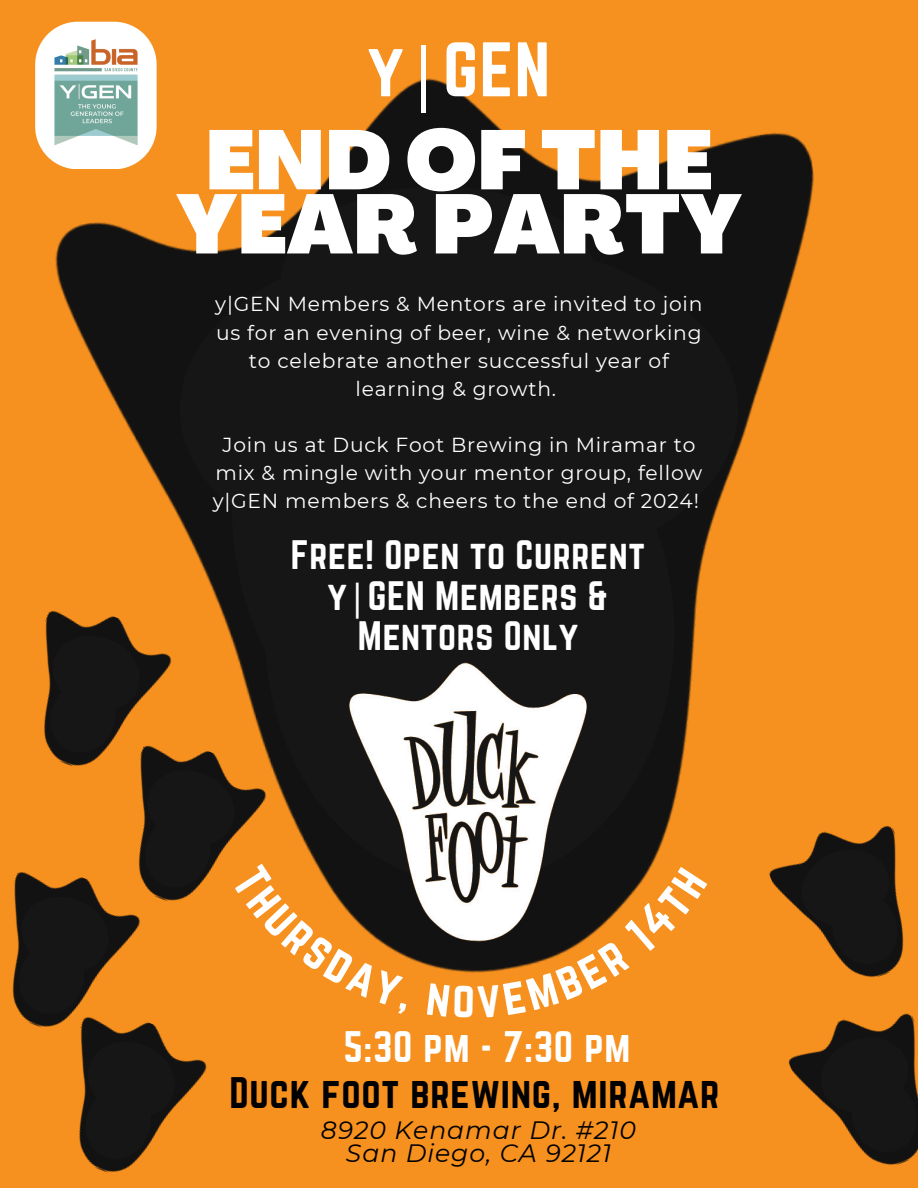
<style>
.page{position:relative;width:918px;height:1188px;background:#f6901e}
.page>*{position:absolute;margin:0;border:0;box-sizing:border-box;transform-origin:0 0}
.t1{font:900 82.5px/64.2px "Agrandir";color:#fff;text-align:center}
.t2{font:67.5px "Norwester";color:#fff}
.t3{font:38.55px "Norwester";letter-spacing:.02em;color:#000}
.t4{font:38.55px "Norwester";letter-spacing:.02em;color:#fff}
.t5{font:36px/40.5px "Norwester";letter-spacing:.02em;color:#fff;text-align:center}
.t6{font:italic 25.05px/23.1px "Montserrat";letter-spacing:.04em;color:#000;text-align:center}
.t7{font:20.25px/28.2px "Montserrat";letter-spacing:.04em;color:#fff;text-align:center}
.s1{font-family:"Noto Sans"}
</style>
<div class="page">
<img style="left:55px;top:78px;width:759px;height:789px">
<div style="left:180px;top:239px;width:558px;height:340px;background:#161616;border-radius:50%"></div>
<div style="left:281px;top:186px;width:317px;height:193px;background:#161616;border-radius:50%"></div>
<svg style="left:209px;top:264px;width:460px;height:541px"></svg>
<img style="left:299px;top:633px;width:338px;height:333px">
<img style="left:79px;top:1022px;width:128px;height:151px">
<svg style="left:81px;top:1037px;width:99px;height:127px"></svg>
<img style="left:12px;top:855px;width:136px;height:192px">
<svg style="left:15px;top:891px;width:99px;height:127px;background:#352616"></svg>
<img style="left:95px;top:729px;width:179px;height:192px">
<img style="left:44px;top:594px;width:135px;height:192px">
<svg style="left:46px;top:630px;width:99px;height:127px;background:#392816"></svg>
<img style="left:788px;top:1013px;width:127px;height:152px">
<svg style="left:816px;top:1032px;width:102px;height:125px"></svg>
<img style="left:762px;top:808px;width:142px;height:169px">
<svg style="left:796px;top:844px;width:106px;height:125px"></svg>
<svg style="left:35px;top:22px;width:122px;height:147px"></svg>
<img style="left:40px;top:29px;width:112px;height:126px">
<svg style="left:141px;top:765px;width:265px;height:249px"></svg>
<svg style="left:427px;top:867px;width:224px;height:106px"></svg>
<h2 class="t2" style="left:368px;top:29px;width:184px">y<span class="s1">|</span>GEN</h2>
<p class="t1" style="left:176px;top:137px;width:567px">END OF THE<br>YEAR PARTY</p>
<p class="t7" style="left:215px;top:290px;width:489px">y|GEN Members &amp; Mentors are invited to join us for an evening of beer, wine &amp; networking to celebrate another successful year of learning &amp; growth.</p>
<p class="t7" style="left:213px;top:431px;width:491px">Join us at Duck Foot Brewing in Miramar to mix &amp; mingle with your mentor group, fellow y|GEN members &amp; cheers to the end of 2024!</p>
<h3 class="t5" style="left:291px;top:535px;width:356px">Free! Open to Current y<span class="s1">|</span>GEN Members &amp;<br>Mentors Only</h3>
<h3 class="t4" style="left:343px;top:1023px;width:288px">5:30 pm - 7:30 pm</h3>
<h3 class="t3" style="left:230px;top:1070px;width:491px">Duck foot brewing, miramar</h3>
<p class="t6" style="left:321px;top:1118px;width:317px">8920 Kenamar Dr. #210<br>San Diego, CA 92121</p>
</div>
